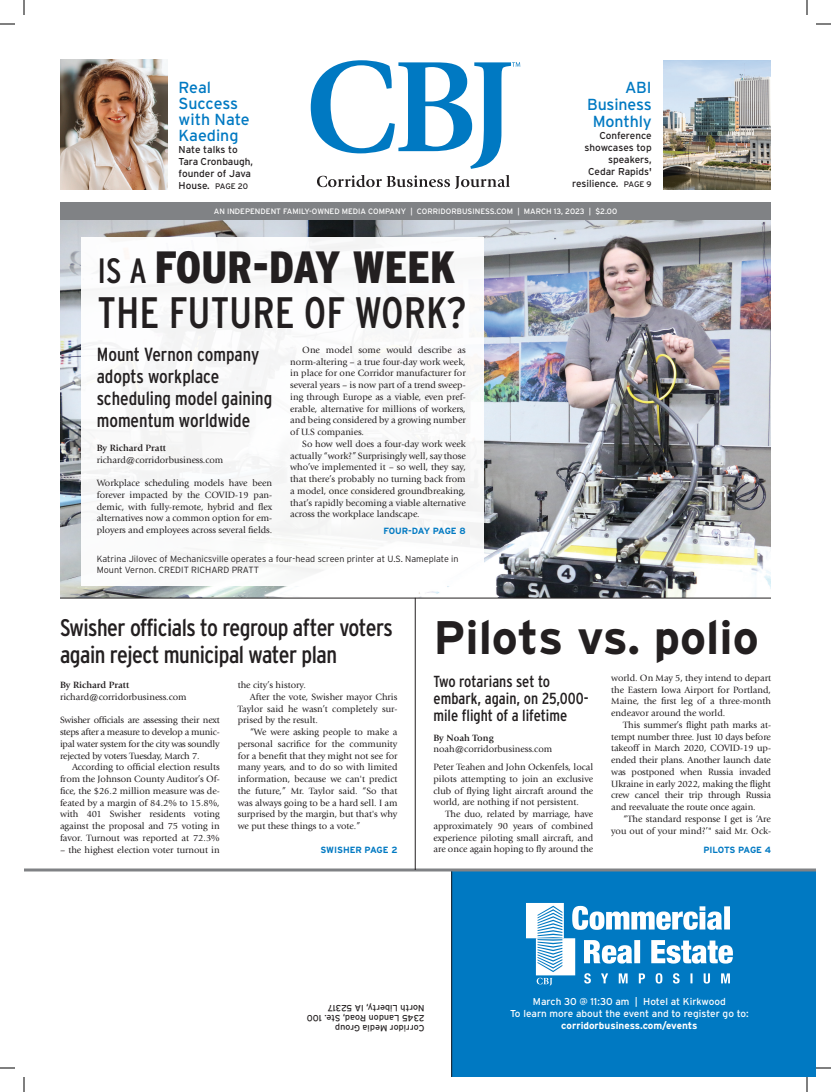
<style>
.page{position:relative;width:831px;height:1092px;background:#fff}
.page>*{position:absolute;margin:0;border:0;box-sizing:border-box;transform-origin:0 0}
.body_text{font:700 47px "Interstate";color:#231f20}
.t1{font:900 45.1px "Interstate Condensed";color:#231f20}
.t2{font:44px "Interstate Condensed";color:#231f20}
.body_text-2{font:24px/27px "Interstate Condensed";letter-spacing:-.02em;color:#231f20}
.body_text-3{font:19px/22px "Interstate Condensed";color:#231f20}
.body_text-4{font:16px/17px "Interstate Condensed";color:#231f20}
.t3{font:16px/16px "Interstate";letter-spacing:-.01em;color:#0079c2;text-align:right}
.t4{font:10px/12px "Interstate";color:#231f20;text-align:right}
.sub_head{font:10px "Interstate";color:#fff}
.sub_head-2{font:700 10px "Interstate";color:#fff}
.body_text-5{font:9.5px/11.8px "Giovanni Std";color:#231f20;text-align:justify}
.body_text-6{font:700 9.5px "Giovanni Std";color:#231f20}
.cutline{font:300 9px/11px "Interstate";color:#231f20}
.sub_head-3{font:9px "Interstate";color:#231f20}
.t5{font:700 9px "Interstate";letter-spacing:-.025em;color:#0079c2}
.t6{font:700 9px "Interstate";color:#0079c2}
.t7{font:7.8px "Interstate";color:#fff}
.s1{font-size:8px}
.s2{font-weight:400;font-size:35.1px}
</style>
<div class="page">
<img style="left:60px;top:220px;width:711px;height:378px">
<div style="left:81px;top:238px;width:402px;height:348px;background:#fff"></div>
<div style="left:451px;top:870px;width:365px;height:207px;background:#0079c2"></div>
<div style="left:60px;top:202px;width:711px;height:18px;background:#808285"></div>
<svg style="left:317px;top:175px;width:193px;height:14px"></svg>
<svg style="left:311px;top:60px;width:209px;height:109px"></svg>
<svg style="left:24px;top:868px;width:792px;height:4px;background:#90999f"></svg>
<hr style="left:451px;top:872px;width:1px;height:205px;background:#231f20">
<svg style="left:526px;top:903px;width:207px;height:83px"></svg>
<hr style="left:415px;top:598px;width:1px;height:272px;background:#231f20">
<img style="left:60px;top:60px;width:108px;height:129px">
<hr style="left:60px;top:598px;width:711px;height:1px;background:#231f20">
<img style="left:663px;top:60px;width:108px;height:129px">
<svg style="left:0;top:24px;width:15px;height:1px"></svg>
<svg style="left:816px;top:24px;width:15px;height:1px"></svg>
<svg style="left:0;top:1068px;width:15px;height:1px"></svg>
<svg style="left:816px;top:1068px;width:15px;height:1px"></svg>
<svg style="left:24px;top:0;width:1px;height:15px"></svg>
<svg style="left:24px;top:1077px;width:1px;height:15px"></svg>
<svg style="left:807px;top:0;width:1px;height:15px"></svg>
<svg style="left:807px;top:1077px;width:1px;height:15px"></svg>
<p class="t3" style="left:179px;top:79px;width:73px;text-align:left">Real<br>Success with Nate<br>Kaeding</p>
<p class="t4" style="left:179px;top:143px;width:76px;text-align:left">Nate talks to<br>Tara Cronbaugh, founder of Java<br>House. <span class="s1">PAGE 20</span></p>
<p class="t3" style="left:587px;top:79px;width:66px;line-height:17px">ABI<br>Business<br>Monthly</p>
<p class="t4" style="left:584px;top:129px;width:69px">Conference showcases top speakers,</p>
<p class="t4" style="left:572px;top:165px;width:81px">Cedar Rapids' resilience. <span class="s1">PAGE 9</span></p>
<p class="t7" style="left:214px;top:207px;width:405px">AN INDEPENDENT FAMILY-OWNED MEDIA COMPANY | CORRIDORBUSINESS.COM | MARCH 13, 2023 | $2.00</p>
<p class="t1" style="left:98px;top:242px;width:359px"><span class="s2">IS A</span> FOUR-DAY WEEK</p>
<p class="t2" style="left:98px;top:288px;width:371px">THE FUTURE OF WORK?</p>
<p class="body_text-3" style="left:97px;top:344px;width:177px">Mount Vernon company adopts workplace scheduling model gaining momentum worldwide</p>
<p class="body_text-6" style="left:97px;top:442px;width:71px">By Richard Pratt</p>
<p class="body_text-5" style="left:97px;top:454px;width:128px">richard@corridorbusiness.com</p>
<p class="body_text-5" style="left:97px;top:477px;width:177px">Workplace scheduling models have been forever impacted by the COVID-19 pan&shy;demic, with fully-remote, hybrid and flex alternatives now a common option for em&shy;ployers and employees across several fields.</p>
<p class="body_text-5" style="left:290px;top:344px;width:177px;text-indent:12px">One model some would describe as norm-altering – a true four-day work week, in place for one Corridor manufacturer for several years – is now part of a trend sweep&shy;ing through Europe as a viable, even pref&shy;erable, alternative for millions of workers, and being considered by a growing number of U.S companies.</p>
<p class="body_text-5" style="left:290px;top:438px;width:177px;text-indent:12px">So how well does a four-day work week actually “work?” Surprisingly well, say those who’ve implemented it – so well, they say, that there’s probably no turning back from a model, once considered groundbreaking, that’s rapidly becoming a viable alternative across the workplace landscape.</p>
<p class="t5" style="left:383px;top:525px;width:84px">FOUR-DAY PAGE 8</p>
<p class="cutline" style="left:97px;top:554px;width:363px">Katrina Jilovec of Mechanicsville operates a four-head screen printer at U.S. Nameplate in<br>Mount Vernon. CREDIT RICHARD PRATT</p>
<p class="body_text-2" style="left:60px;top:614px;width:334px">Swisher officials to regroup after voters again reject municipal water plan</p>
<p class="body_text-6" style="left:60px;top:680px;width:71px">By Richard Pratt</p>
<p class="body_text-5" style="left:60px;top:691px;width:128px">richard@corridorbusiness.com</p>
<p class="body_text-5" style="left:60px;top:715px;width:161px">Swisher officials are assessing their next steps after a measure to develop a munic&shy;ipal water system for the city was soundly rejected by voters Tuesday, March 7.</p>
<p class="body_text-5" style="left:60px;top:762px;width:161px;text-indent:12px">According to official election results from the Johnson County Auditor’s Of&shy;fice, the $26.2 million measure was de&shy;feated by a margin of 84.2% to 15.8%, with 401 Swisher residents voting against the proposal and 75 voting in favor. Turnout was reported at 72.3%</p>
<p class="body_text-5" style="left:60px;top:844px;width:161px">– the highest election voter turnout in</p>
<p class="body_text-5" style="left:238px;top:679px;width:70px">the city’s history.</p>
<p class="body_text-5" style="left:238px;top:691px;width:161px;text-indent:12px">After the vote, Swisher mayor Chris Taylor said he wasn’t completely sur&shy;prised by the result.</p>
<p class="body_text-5" style="left:238px;top:726px;width:161px;text-indent:12px">“We were asking people to make a personal sacrifice for the community for a benefit that they might not see for many years, and to do so with limited information, because we can't predict the future,” Mr. Taylor said. “So that was always going to be a hard sell. I am surprised by the margin, but that's why we put these things to a vote.”</p>
<p class="t6" style="left:320px;top:845px;width:79px">SWISHER PAGE 2</p>
<p class="body_text" style="left:434px;top:612px;width:327px">Pilots vs. polio</p>
<p class="body_text-4" style="left:434px;top:673px;width:157px">Two rotarians set to embark, again, on 25,000- mile flight of a lifetime</p>
<p class="body_text-6" style="left:434px;top:732px;width:62px">By Noah Tong</p>
<p class="body_text-5" style="left:434px;top:744px;width:120px">noah@corridorbusiness.com</p>
<p class="body_text-5" style="left:434px;top:761px;width:161px">Peter Teahen and John Ockenfels, local pilots attempting to join an exclusive club of flying light aircraft around the world, are nothing if not persistent.</p>
<p class="body_text-5" style="left:434px;top:808px;width:161px;text-indent:12px">The duo, related by marriage, have approximately 90 years of combined experience piloting small aircraft, and are once again hoping to fly around the</p>
<p class="body_text-5" style="left:611px;top:672px;width:161px">world. On May 5, they intend to depart the Eastern Iowa Airport for Portland, Maine, the first leg of a three-month endeavor around the world.</p>
<p class="body_text-5" style="left:611px;top:719px;width:161px;text-indent:12px">This summer’s flight path marks at&shy;tempt number three. Just 10 days before takeoff in March 2020, COVID-19 up&shy;ended their plans. Another launch date was postponed when Russia invaded Ukraine in early 2022, making the flight crew cancel their trip through Russia and reevaluate the route once again.</p>
<p class="body_text-5" style="left:611px;top:813px;width:161px;text-align:right">“The standard response I get is ‘Are you out of your mind?’" said Mr. Ock-</p>
<p class="t5" style="left:703px;top:844px;width:69px">PILOTS PAGE 4</p>
<p class="sub_head-3" style="left:425px;top:1013px;width:99px;rotate:-180deg">North Liberty, IA 52317</p>
<p class="sub_head-3" style="left:425px;top:1023px;width:119px;rotate:-180deg">2345 Landon Road, Ste. 100</p>
<p class="sub_head-3" style="left:425px;top:1033px;width:91px;rotate:-180deg">Corridor Media Group</p>
<p class="sub_head" style="left:533px;top:996px;width:194px">March 30 @ 11:30 am | Hotel at Kirkwood</p>
<p class="sub_head" style="left:510px;top:1008px;width:240px">To learn more about the event and to register go to:</p>
<p class="sub_head-2" style="left:561px;top:1020px;width:138px">corridorbusiness.com/events</p>
</div>
